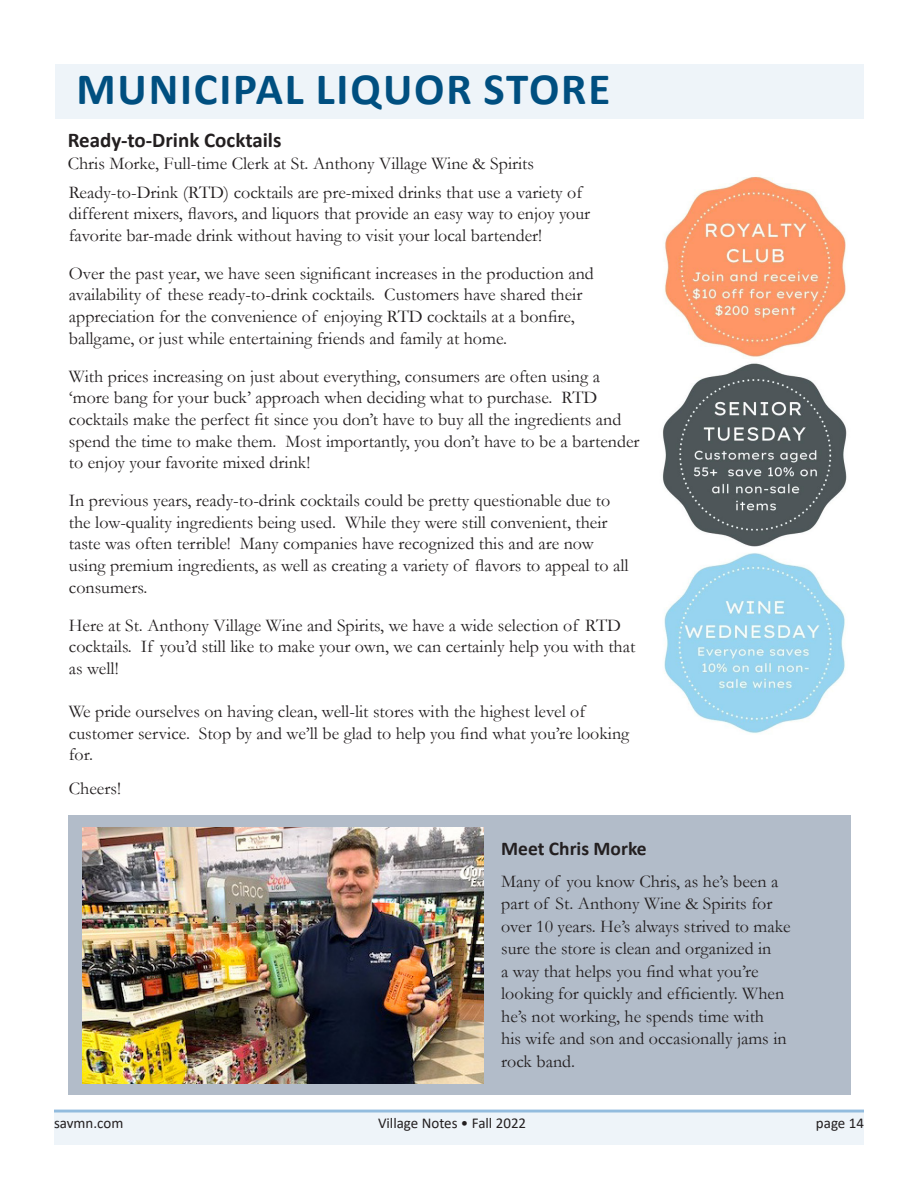
<style>
.page{position:relative;width:918px;height:1188px;background:#fff}
.page>*{position:absolute;margin:0;border:0;box-sizing:border-box;transform-origin:0 0}
.t1{font:700 45px "Calibri";letter-spacing:.04em;color:#004f80}
.t2{font:700 21px "Calibri";color:#231f20}
.t3{font:700 19.5px "Calibri";color:#231f20}
.t4{font:18px/21.6px "Garamond";color:#231f20}
.t5{font:15px "Calibri";color:#231f20}
</style>
<div class="page">
<div style="left:68px;top:815px;width:782px;height:280px;background:#b2bcc9"></div>
<div style="left:55px;top:64px;width:809px;height:55px;background:#eef4f9"></div>
<div style="left:54px;top:1113px;width:810px;height:32px;background:#eef4f9"></div>
<hr style="left:54px;top:1110px;width:810px;height:3px;background:#93bcde">
<img style="left:82px;top:827px;width:402px;height:256px">
<img style="left:662px;top:176px;width:185px;height:557px">
<p class="t1" style="left:76px;top:57px;width:535px">MUNICIPAL LIQUOR STORE</p>
<p class="t2" style="left:68px;top:125px;width:215px">Ready-to-Drink Cocktails</p>
<p class="t4" style="left:68px;top:152px;width:468px">Chris Morke, Full-time Clerk at St. Anthony Village Wine &amp; Spirits</p>
<p class="t4" style="left:69px;top:181px;width:523px">Ready-to-Drink (RTD) cocktails are pre-mixed drinks that use a variety of different mixers, flavors, and liquors that provide an easy way to enjoy your favorite bar-made drink without having to visit your local bartender!</p>
<p class="t4" style="left:69px;top:262px;width:527px">Over the past year, we have seen significant increases in the production and availability of these ready-to-drink cocktails. Customers have shared their appreciation for the convenience of enjoying RTD cocktails at a bonfire, ballgame, or just while entertaining friends and family at home.</p>
<p class="t4" style="left:69px;top:365px;width:572px">With prices increasing on just about everything, consumers are often using a ‘more bang for your buck’ approach when deciding what to purchase. RTD cocktails make the perfect fit since you don’t have to buy all the ingredients and spend the time to make them. Most importantly, you don’t have to be a bartender to enjoy your favorite mixed drink!</p>
<p class="t4" style="left:69px;top:489px;width:561px">In previous years, ready-to-drink cocktails could be pretty questionable due to the low-quality ingredients being used. While they were still convenient, their taste was often terrible! Many companies have recognized this and are now using premium ingredients, as well as creating a variety of flavors to appeal to all consumers.</p>
<p class="t4" style="left:69px;top:614px;width:568px">Here at St. Anthony Village Wine and Spirits, we have a wide selection of RTD cocktails. If you’d still like to make your own, we can certainly help you with that as well!</p>
<p class="t4" style="left:69px;top:700px;width:562px">We pride ourselves on having clean, well-lit stores with the highest level of customer service. Stop by and we’ll be glad to help you find what you’re looking for.</p>
<p class="t4" style="left:69px;top:777px;width:54px">Cheers!</p>
<p class="t3" style="left:501px;top:835px;width:147px">Meet Chris Morke</p>
<p class="t4" style="left:501px;top:869px;width:291px;line-height:22.5px">Many of you know Chris, as he’s been a part of St. Anthony Wine &amp; Spirits for over 10 years. He’s always strived to make sure the store is clean and organized in<br>a way that helps you find what you’re looking for quickly and efficiently. When he’s not working, he spends time with<br>his wife and son and occasionally jams in rock band.</p>
<p class="t5" style="left:54px;top:1112px;width:71px">savmn.com</p>
<p class="t5" style="left:378px;top:1112px;width:150px">Village Notes • Fall 2022</p>
<p class="t5" style="left:816px;top:1112px;width:50px">page 14</p>
</div>
